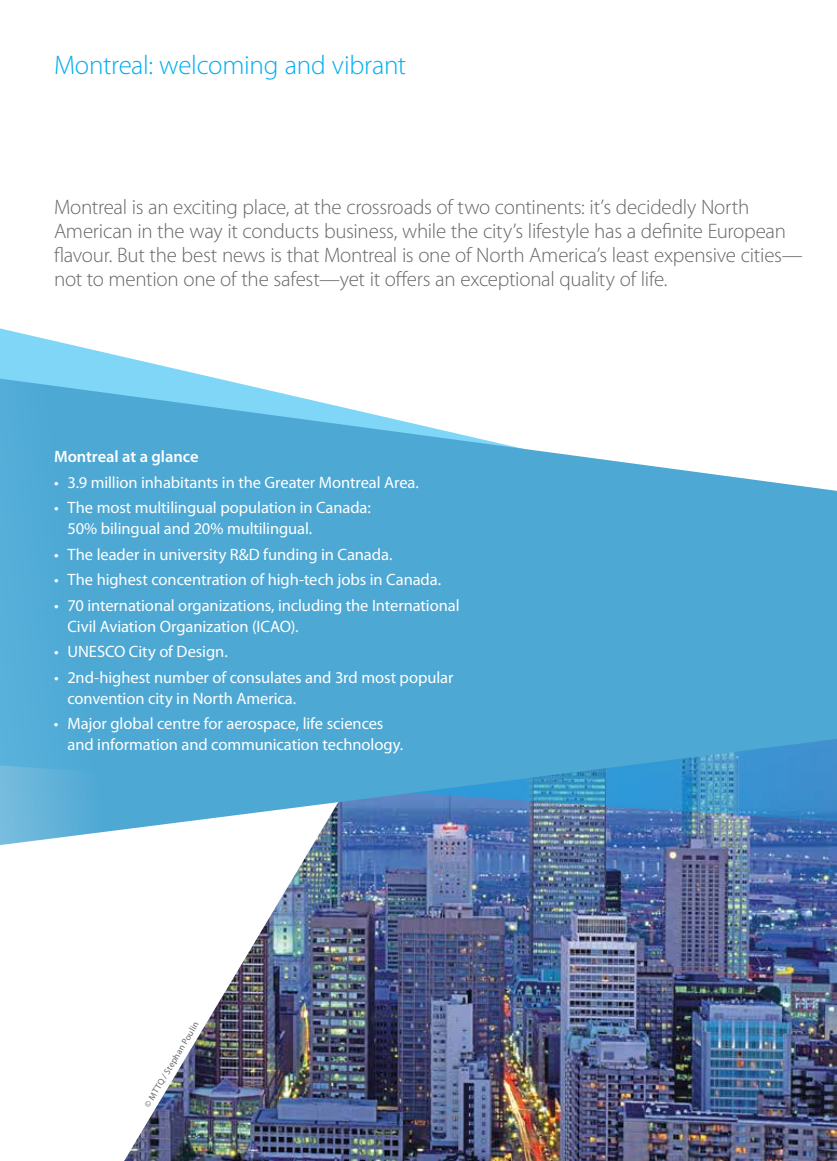
<style>
.page{position:relative;width:837px;height:1161px;background:#fff}
.page>*{position:absolute;margin:0;border:0;box-sizing:border-box;transform-origin:0 0}
.t1{font:300 27px "Myriad Pro";letter-spacing:-.01em;color:#00aeef}
.t2{font:300 21px/24px "Myriad Pro";letter-spacing:-.015em;color:#67686b}
.t3{font:16.5px/21px "Myriad Pro";letter-spacing:-.005em;color:#fff}
.t4{font:600 16.5px "Myriad Pro";color:#fff}
.t5{font:9px "Myriad Pro";color:#67686b}
</style>
<div class="page">
<img style="left:124px;top:1023px;width:713px;height:138px">
<img style="left:0;top:328px;width:837px;height:695px">
<h1 class="t1" style="left:54px;top:50px;width:354px">Montreal: welcoming and vibrant</h1>
<p class="t2" style="left:54px;top:195px;width:750px">Montreal is an exciting place, at the crossroads of two continents: it’s decidedly North American in the way it conducts business, while the city’s lifestyle has a definite European flavour. But the best news is that Montreal is one of North America’s least expensive cities— not to mention one of the safest—yet it offers an exceptional quality of life.</p>
<p class="t4" style="left:54px;top:448px;width:146px">Montreal at a glance</p>
<p class="t3" style="left:54px;top:472px;width:367px">• 3.9 million inhabitants in the Greater Montreal Area.</p>
<p class="t3" style="left:67px;top:498px;width:305px;text-indent:-13px">• The most multilingual population in Canada:<br>50% bilingual and 20% multilingual.</p>
<p class="t3" style="left:54px;top:544px;width:340px">• The leader in university R&amp;D funding in Canada.</p>
<p class="t3" style="left:54px;top:570px;width:389px">• The highest concentration of high-tech jobs in Canada.</p>
<p class="t3" style="left:67px;top:595px;width:394px;text-indent:-13px">• 70 international organizations, including the International<br>Civil Aviation Organization (ICAO).</p>
<p class="t3" style="left:54px;top:642px;width:175px">• UNESCO City of Design.</p>
<p class="t3" style="left:67px;top:667px;width:388px;text-indent:-13px">• 2nd-highest number of consulates and 3rd most popular convention city in North America.</p>
<p class="t3" style="left:67px;top:714px;width:337px;text-indent:-13px">• Major global centre for aerospace, life sciences and information and communication technology.</p>
<p class="t5" style="left:142px;top:1103px;width:99px;rotate:-59deg">© MTTQ / Stephan Poulin</p>
</div>
